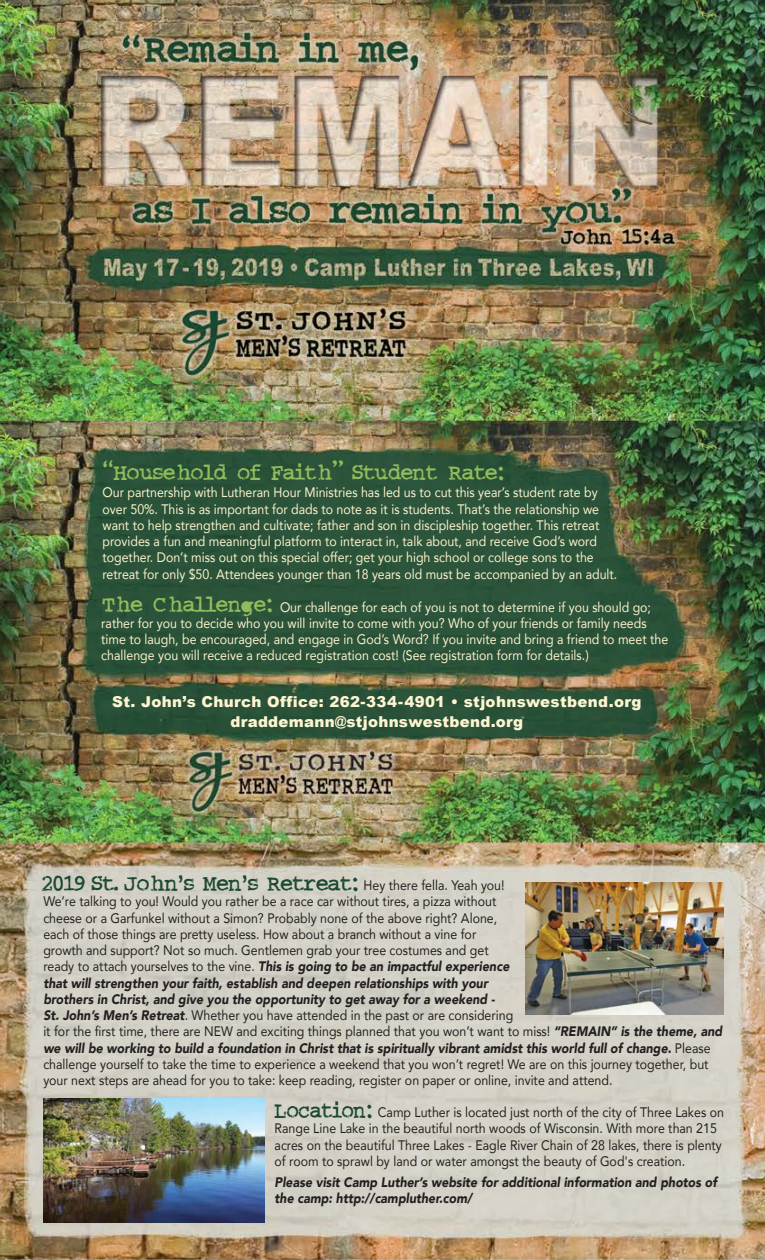
<style>
.page{position:relative;width:765px;height:1260px;background:#fff}
.page>*{position:absolute;margin:0;border:0;box-sizing:border-box;transform-origin:0 0}
.t1{font:26.25px "Crud";color:#1b4932;scale:.95 1}
.t2{font:26.25px "Crud";color:#91bc5c;scale:.95 1}
.t3{font:26.25px "Crud";color:#1b4932;scale:.9 1}
.t4{font:900 15px/20px "Arial";letter-spacing:.02em;color:#fdf4d0;text-align:center}
.t5{font:13.75px/16.2px "Avenir";color:#231f20;scale:.9 1}
.t6{font:13.75px/16.2px "Avenir";color:#fdf3cb;scale:.9 1}
.t7{font:italic 900 13.75px/16.2px "Avenir";color:#231f20;scale:.9 1}
.s1{font-family:"Avenir";font-size:13.75px;color:#231f20}
.s2{font-weight:900;font-style:italic}
.s3{font-style:italic}
</style>
<div class="page">
<img style="left:0;top:0;width:765px;height:1260px">
<img style="left:44px;top:1098px;width:221px;height:125px">
<img style="left:526px;top:883px;width:198px;height:132px">
<h1 class="t2" style="left:102px;top:458px;width:425px">“Household of Faith” Student Rate:</h1>
<p class="t6" style="left:102px;top:484px;width:574px">Our partnership with Lutheran Hour Ministries has led us to cut this year’s student rate by over 50%. This is as important for dads to note as it is students. That’s the relationship we want to help strengthen and cultivate; father and son in discipleship together. This retreat provides a fun and meaningful platform to interact in, talk about, and receive God’s word together. Don’t miss out on this special offer; get your high school or college sons to the retreat for only $50. Attendees younger than 18 years old must be accompanied by an adult.</p>
<p class="t6" style="left:101px;top:598px;width:632px;text-indent:179px">Our challenge for each of you is not to determine if you should go; rather for you to decide who you will invite to come with you? Who of your friends or family needs time to laugh, be encouraged, and engage in God’s Word? If you invite and bring a friend to meet the challenge you will receive a reduced registration cost! (See registration form for details.)</p>
<p class="t4" style="left:112px;top:691px;width:531px">St. John’s Church Office: 262-334-4901 • stjohnswestbend.org draddemann@stjohnswestbend.org</p>
<h1 class="t2" style="left:102px;top:590px;width:181px">The Challenge:</h1>
<h1 class="t1" style="left:42px;top:869px;width:488px">2019 St. John’s Men’s Retreat: <span class="s1">Hey there fella. Yeah you!</span></h1>
<p class="t5" style="left:43px;top:893px;width:756px">We’re talking to you! Would you rather be a race car without tires, a pizza without<br>cheese or a Garfunkel without a Simon? Probably none of the above right? Alone,<br>each of those things are pretty useless. How about a branch without a vine for<br>growth and support? Not so much. Gentlemen grab your tree costumes and get<br>ready to attach yourselves to the vine. <span class="s2">This is going to be an impactful experience<br>that will strengthen your faith, establish and deepen relationships with your<br>brothers in Christ, and give you the opportunity to get away for a weekend -<br>St. John’s Men’s Retreat</span><span class="s3">.</span> Whether you have attended in the past or are considering<br>it for the first time, there are NEW and exciting things planned that you won’t want to miss! <span class="s2">“REMAIN” is the theme, and we will be working to build a foundation in Christ that is spiritually vibrant amidst this world full of change.</span> Please challenge yourself to take the time to experience a weekend that you won’t regret! We are on this journey together, but your next steps are ahead for you to take: keep reading, register on paper or online, invite and attend.</p>
<h1 class="t3" style="left:275px;top:1096px;width:110px">Location:</h1>
<p class="t5" style="left:275px;top:1104px;width:501px;text-indent:103px">Camp Luther is located just north of the city of Three Lakes on Range Line Lake in the beautiful north woods of Wisconsin. With more than 215 acres on the beautiful Three Lakes - Eagle River Chain of 28 lakes, there is plenty of room to sprawl by land or water amongst the beauty of God's creation.</p>
<p class="t7" style="left:275px;top:1174px;width:493px">Please visit Camp Luther’s website for additional information and photos of the camp: http://campluther.com/</p>
</div>
